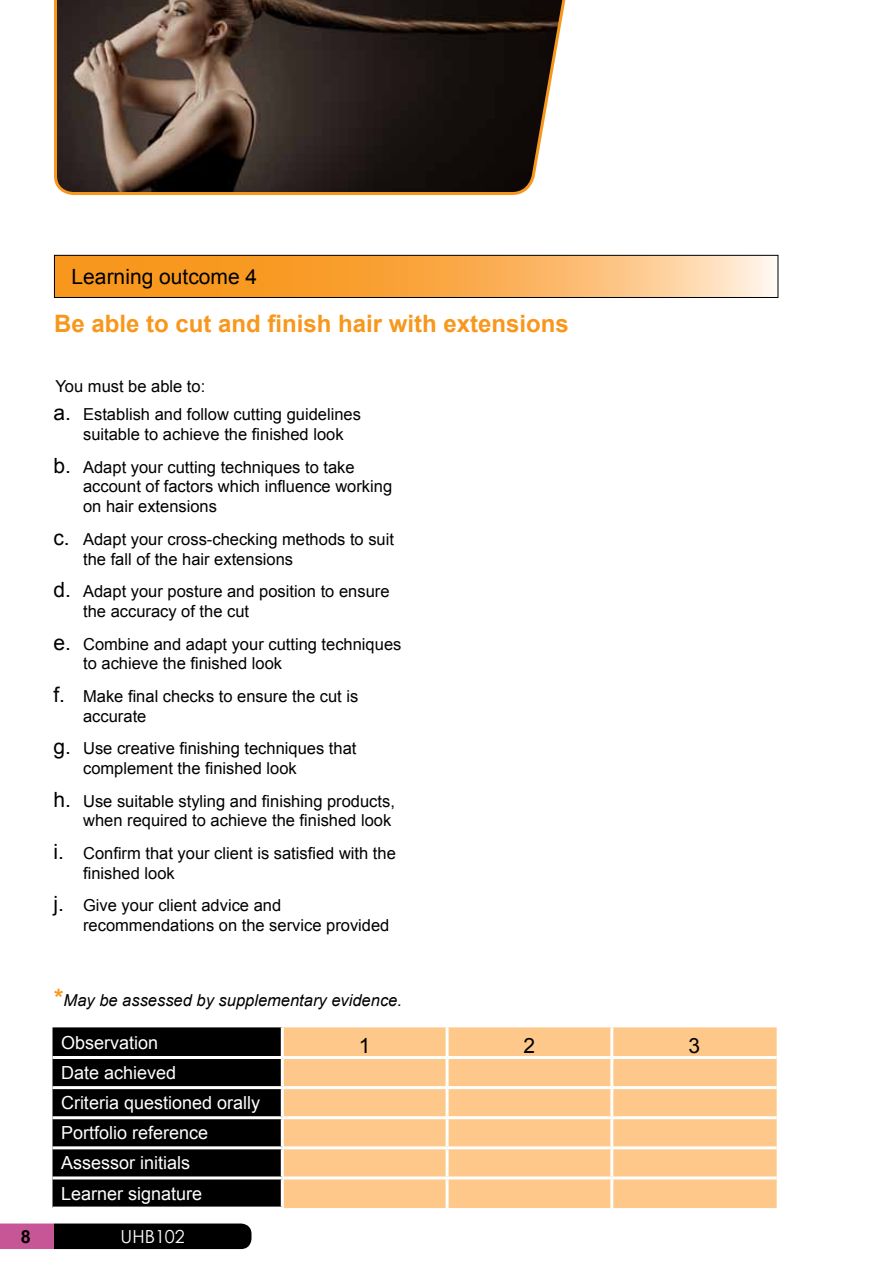
<style>
.page{position:relative;width:893px;height:1263px;background:#fff}
.page>*{position:absolute;margin:0;border:0;box-sizing:border-box;transform-origin:0 0}
.t1{font:700 24px "Arial";color:#f8971d}
.t2{font:21px "Arial";color:#000}
.t3{font:18px/30.2px "Arial";color:#fff}
.t4{font:18px "Century Gothic";color:#fff}
.t5{font:700 18px "Arial";color:#000}
.t6{font:16.5px/19.8px "Arial";color:#000}
.t7{font:italic 16.5px "Arial";color:#000}
.s1{font-size:21px}
.s2{font-weight:700;font-style:normal;font-size:24px;color:#f8971d}
</style>
<div class="page">
<svg style="left:56px;top:257px;width:720px;height:39px;background:#faaf54"></svg>
<div style="left:54px;top:255px;width:724px;height:43px;border:1px solid #000"></div>
<svg style="left:0;top:1223px;width:251px;height:26px;background:#301825"></svg>
<div style="left:52px;top:1027px;width:229px;height:179px;background:#000"></div>
<div style="left:284px;top:1027px;width:493px;height:181px;background:#fdc88a"></div>
<hr style="left:446px;top:1027px;width:3px;height:29px;background:#fff">
<hr style="left:610px;top:1027px;width:3px;height:29px;background:#fff">
<hr style="left:282px;top:1056px;width:165px;height:3px;background:#fff">
<hr style="left:447px;top:1056px;width:165px;height:3px;background:#fff">
<hr style="left:446px;top:1059px;width:3px;height:27px;background:#fff">
<hr style="left:612px;top:1056px;width:165px;height:3px;background:#fff">
<hr style="left:610px;top:1059px;width:3px;height:27px;background:#fff">
<hr style="left:282px;top:1086px;width:165px;height:3px;background:#fff">
<hr style="left:447px;top:1086px;width:165px;height:3px;background:#fff">
<hr style="left:446px;top:1089px;width:3px;height:27px;background:#fff">
<hr style="left:612px;top:1086px;width:165px;height:3px;background:#fff">
<hr style="left:610px;top:1089px;width:3px;height:27px;background:#fff">
<hr style="left:52px;top:1116px;width:230px;height:3px;background:#fff">
<hr style="left:282px;top:1116px;width:165px;height:3px;background:#fff">
<hr style="left:447px;top:1116px;width:165px;height:3px;background:#fff">
<hr style="left:446px;top:1119px;width:3px;height:27px;background:#fff">
<hr style="left:612px;top:1116px;width:165px;height:3px;background:#fff">
<hr style="left:610px;top:1119px;width:3px;height:27px;background:#fff">
<hr style="left:52px;top:1146px;width:230px;height:3px;background:#fff">
<hr style="left:282px;top:1146px;width:165px;height:3px;background:#fff">
<hr style="left:447px;top:1146px;width:165px;height:3px;background:#fff">
<hr style="left:446px;top:1149px;width:3px;height:27px;background:#fff">
<hr style="left:612px;top:1146px;width:165px;height:3px;background:#fff">
<hr style="left:610px;top:1149px;width:3px;height:27px;background:#fff">
<hr style="left:52px;top:1176px;width:230px;height:3px;background:#fff">
<hr style="left:282px;top:1176px;width:165px;height:3px;background:#fff">
<hr style="left:447px;top:1176px;width:165px;height:3px;background:#fff">
<hr style="left:446px;top:1179px;width:3px;height:29px;background:#fff">
<hr style="left:612px;top:1176px;width:165px;height:3px;background:#fff">
<hr style="left:610px;top:1179px;width:3px;height:29px;background:#fff">
<hr style="left:52px;top:1056px;width:230px;height:3px;background:#fff">
<hr style="left:52px;top:1086px;width:230px;height:3px;background:#fff">
<svg style="left:54px;top:0;width:512px;height:195px;background:#46372d"></svg>
<p class="t2" style="left:72px;top:263px;width:187px">Learning outcome 4</p>
<h1 class="t1" style="left:54px;top:308px;width:516px">Be able to cut and finish hair with extensions</h1>
<p class="t6" style="left:56px;top:376px;width:151px">You must be able to:</p>
<p class="t6" style="left:83px;top:405px;width:279px;text-indent:-30px"><span class="s1">a.</span> Establish and follow cutting guidelines suitable to achieve the finished look</p>
<p class="t6" style="left:83px;top:457px;width:311px;text-indent:-30px"><span class="s1">b.</span> Adapt your cutting techniques to take account of factors which influence working on hair extensions</p>
<p class="t6" style="left:83px;top:529px;width:312px;text-indent:-30px"><span class="s1">c.</span> Adapt your cross-checking methods to suit the fall of the hair extensions</p>
<p class="t6" style="left:83px;top:582px;width:308px;text-indent:-30px"><span class="s1">d.</span> Adapt your posture and position to ensure the accuracy of the cut</p>
<p class="t6" style="left:83px;top:634px;width:320px;text-indent:-30px"><span class="s1">e.</span> Combine and adapt your cutting techniques to achieve the finished look</p>
<p class="t6" style="left:83px;top:686px;width:277px;text-indent:-30px"><span class="s1">f.</span> Make final checks to ensure the cut is accurate</p>
<p class="t6" style="left:83px;top:739px;width:275px;text-indent:-30px"><span class="s1">g.</span> Use creative finishing techniques that complement the finished look</p>
<p class="t6" style="left:53px;top:791px;width:343px;text-align:right"><span class="s1">h.</span> Use suitable styling and finishing products, when required to achieve the finished look</p>
<p class="t6" style="left:83px;top:843px;width:314px;text-indent:-30px"><span class="s1">i.</span> Confirm that your client is satisfied with the finished look</p>
<p class="t6" style="left:83px;top:896px;width:308px;text-indent:-30px"><span class="s1">j.</span> Give your client advice and recommendations on the service provided</p>
<p class="t7" style="left:54px;top:990px;width:349px"><span class="s2">*</span>May be assessed by supplementary evidence.</p>
<p class="t3" style="left:61px;top:1028px;width:99px">Observation</p>
<p class="t2" style="left:359px;top:1032px;width:13px">1</p>
<p class="t2" style="left:524px;top:1032px;width:13px">2</p>
<p class="t2" style="left:688px;top:1032px;width:13px">3</p>
<p class="t3" style="left:61px;top:1058px;width:201px">Date achieved<br>Criteria questioned orally<br>Portfolio reference<br>Assessor initials<br>Learner signature</p>
<p class="t5" style="left:21px;top:1225px;width:12px">8</p>
<p class="t4" style="left:121px;top:1223px;width:66px">UHB102</p>
</div>
